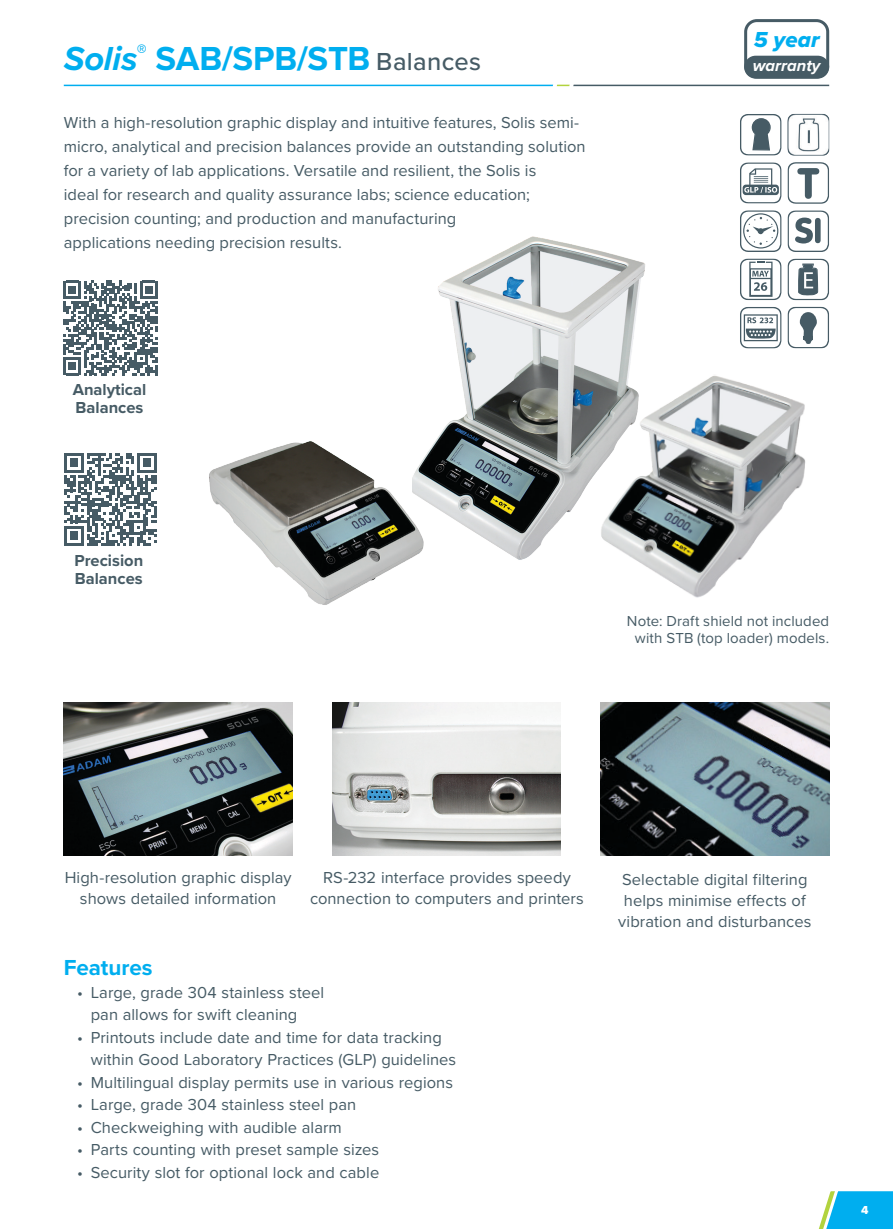
<style>
.page{position:relative;width:893px;height:1229px;background:#fff}
.page>*{position:absolute;margin:0;border:0;box-sizing:border-box;transform-origin:0 0}
.Product_Name{font:700 34.5px "Proxima Nova";letter-spacing:-.005em;color:#00aeef}
.Feature_Bullets{font:700 22.5px "Proxima Nova";letter-spacing:-.005em;color:#00aeef}
.Warranty{font:22.5px "Proxima Nova Extrabld It";color:#00aeef}
.Feature_Bullets-2{font:16.5px/24px "Proxima Nova";letter-spacing:.005em;color:#465b65}
.Category_-_Accessories{font:700 16.5px/18px "Proxima Nova";color:#465b65}
.Warranty-2{font:italic 700 16.5px "Proxima Nova";color:#fff}
.Category_-_Accessories-2{font:15px/16.5px "Proxima Nova";letter-spacing:.01em;color:#465b65;text-align:center}
.t1{font:12px "Proxima Nova Extrabld";color:#fff}
.s1{font-style:italic}
.s2{font-weight:500;font-size:25.5px;color:#465b65}
</style>
<div class="page">
<hr style="left:573px;top:85px;width:256px;height:1px;background:#465b65">
<svg style="left:557px;top:85px;width:13px;height:1px"></svg>
<hr style="left:64px;top:85px;width:489px;height:1px;background:#00aeef">
<svg style="left:818px;top:1191px;width:75px;height:38px;background:#2dbbe6"></svg>
<img style="left:642px;top:375px;width:164px;height:223px">
<img style="left:209px;top:441px;width:204px;height:164px">
<img style="left:332px;top:703px;width:229px;height:152px">
<img style="left:600px;top:703px;width:229px;height:152px">
<img style="left:64px;top:703px;width:229px;height:152px">
<img style="left:413px;top:236px;width:255px;height:328px">
<div style="left:744px;top:56px;width:85px;height:23px;background:#465b65;border-radius:11px"></div>
<div style="left:744px;top:19px;width:85px;height:60px;border:3px solid #465b65;border-radius:11px"></div>
<svg style="left:63px;top:281px;width:95px;height:94px"></svg>
<svg style="left:64px;top:453px;width:93px;height:93px"></svg>
<svg style="left:740px;top:114px;width:42px;height:42px"></svg>
<img style="left:787px;top:114px;width:42px;height:42px">
<svg style="left:740px;top:307px;width:89px;height:41px"></svg>
<svg style="left:740px;top:259px;width:89px;height:41px"></svg>
<svg style="left:740px;top:211px;width:89px;height:41px"></svg>
<div style="left:815px;top:218px;width:6px;height:25px;background:#465b65;border-radius:3px"></div>
<svg style="left:740px;top:162px;width:89px;height:42px"></svg>
<p class="Product_Name" style="left:64px;top:33px;width:419px"><span class="s1">Solis</span><sup>®</sup> SAB/SPB/STB <span class="s2">Balances</span></p>
<p class="Feature_Bullets-2" style="left:64px;top:110px;width:523px">With a high-resolution graphic display and intuitive features, Solis semi&shy;micro, analytical and precision balances provide an outstanding solution for a variety of lab applications. Versatile and resilient, the Solis is<br>ideal for research and quality assurance labs; science education; precision counting; and production and manufacturing<br>applications needing precision results.</p>
<p class="Category_-_Accessories" style="left:73px;top:380px;width:75px">Analytical<br>Balances</p>
<p class="Warranty" style="left:754px;top:23px;width:67px">5 year</p>
<p class="Warranty-2" style="left:753px;top:53px;width:69px">warranty</p>
<p class="Category_-_Accessories" style="left:74px;top:551px;width:70px">Precision<br>Balances</p>
<p class="Category_-_Accessories-2" style="left:627px;top:612px;width:204px">Note: Draft shield not included with STB (top loader) models.</p>
<p class="Feature_Bullets-2" style="left:65px;top:866px;width:228px;line-height:21px;text-align:center">High-resolution graphic display shows detailed information</p>
<p class="Feature_Bullets-2" style="left:310px;top:866px;width:275px;line-height:21px;text-align:center">RS-232 interface provides speedy connection to computers and printers</p>
<p class="Feature_Bullets-2" style="left:618px;top:868px;width:195px;line-height:21px;text-align:center">Selectable digital filtering helps minimise effects of vibration and disturbances</p>
<p class="Feature_Bullets" style="left:64px;top:951px;width:90px">Features</p>
<p class="Feature_Bullets-2" style="left:91px;top:980px;width:235px;line-height:22.5px;text-indent:-14px">• Large, grade 304 stainless steel pan allows for swift cleaning</p>
<p class="Feature_Bullets-2" style="left:91px;top:1025px;width:367px;line-height:22.5px;text-indent:-14px">• Printouts include date and time for data tracking within Good Laboratory Practices (GLP) guidelines</p>
<p class="Feature_Bullets-2" style="left:77px;top:1070px;width:377px">• Multilingual display permits use in various regions</p>
<p class="Feature_Bullets-2" style="left:77px;top:1092px;width:280px">• Large, grade 304 stainless steel pan</p>
<p class="Feature_Bullets-2" style="left:77px;top:1115px;width:266px">• Checkweighing with audible alarm</p>
<p class="Feature_Bullets-2" style="left:77px;top:1137px;width:303px">• Parts counting with preset sample sizes</p>
<p class="Feature_Bullets-2" style="left:77px;top:1160px;width:303px">• Security slot for optional lock and cable</p>
<p class="t1" style="left:861px;top:1201px;width:9px">4</p>
</div>
